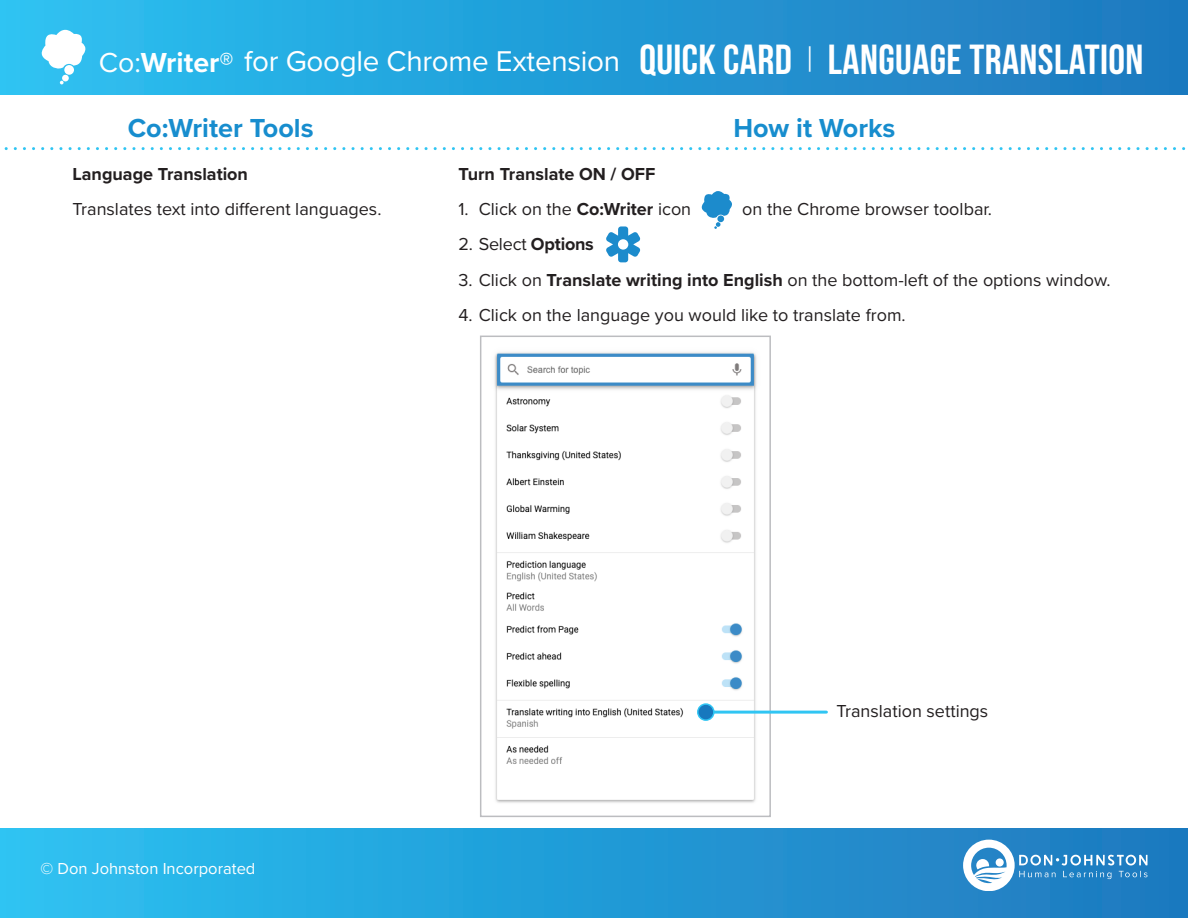
<style>
.page{position:relative;width:1188px;height:918px;background:#fff}
.page>*{position:absolute;margin:0;border:0;box-sizing:border-box;transform-origin:0 0}
.t1{font:42px "Bebas Neue";letter-spacing:.01em;color:#fff}
.t2{font:700 27px "Proxima Nova";color:#178dce}
.Body_Text{font:18px "Proxima Nova";color:#231f20}
.Body_Text-2{font:700 18px "Proxima Nova";color:#231f20}
.Numbered_List{font:700 18px "Proxima Nova";color:#231f20}
.t3{font:16.5px "Proxima Nova";color:#fff}
.s1{font-family:"Proxima Nova";font-size:28.5px}
.s2{font-family:"Proxima Nova";font-weight:700;font-size:28.5px}
.s3{font-family:"Proxima Nova";font-size:29.7px}
.s4{font-family:"Proxima Nova";font-weight:300;font-size:36px}
.s5{font-weight:700}
</style>
<div class="page">
<div style="left:0;top:0;width:1188px;height:95px;background:linear-gradient(to right,#2bc1f1,#1d77bd)"></div>
<div style="left:0;top:829px;width:1188px;height:89px;background:linear-gradient(to right,#2bc1f1,#1d77bd)"></div>
<svg style="left:41px;top:30px;width:45px;height:40px"></svg>
<div style="left:64px;top:65px;width:10px;height:10px;background:#fff;border-radius:50%"></div>
<div style="left:62px;top:75px;width:7px;height:6px;background:#fff;border-radius:50%"></div>
<svg style="left:60px;top:81px;width:4px;height:3px"></svg>
<svg style="left:963px;top:840px;width:184px;height:51px"></svg>
<svg style="left:4px;top:147px;width:1182px;height:3px"></svg>
<svg style="left:480px;top:335px;width:292px;height:482px"></svg>
<hr style="left:706px;top:711px;width:120px;height:3px;background:#30c5f3">
<div style="left:698px;top:704px;width:16px;height:16px;background:#1778be;border-radius:50%"></div>
<div style="left:697px;top:703px;width:18px;height:18px;border:2px solid #30c5f3;border-radius:50%"></div>
<svg style="left:702px;top:191px;width:30px;height:38px"></svg>
<svg style="left:606px;top:226px;width:34px;height:36px"></svg>
<h1 class="t1" style="left:99px;top:37px;width:1046px"><span class="s1">Co:</span><span class="s2">Writer®</span> <span class="s3">for Google Chrome Extension</span> QUICK CARD <span class="s4">|</span> LANGUAGE TRANSLATION</h1>
<p class="t2" style="left:128px;top:108px;width:187px">Co:Writer Tools</p>
<p class="t2" style="left:733px;top:108px;width:163px">How it Works</p>
<p class="Body_Text-2" style="left:73px;top:161px;width:177px">Language Translation</p>
<p class="Body_Text" style="left:73px;top:196px;width:310px">Translates text into different languages.</p>
<p class="Numbered_List" style="left:458px;top:161px;width:199px">Turn Translate ON / OFF</p>
<p class="Body_Text" style="left:458px;top:196px;width:234px">1. Click on the <span class="s5">Co:Writer</span> icon</p>
<p class="Body_Text" style="left:742px;top:196px;width:251px">on the Chrome browser toolbar.</p>
<p class="Body_Text" style="left:458px;top:231px;width:137px">2. Select <span class="s5">Options</span></p>
<p class="Body_Text" style="left:458px;top:266px;width:654px">3. Click on <span class="s5">Translate writing into English</span> on the bottom-left of the options window.</p>
<p class="Body_Text" style="left:458px;top:301px;width:449px">4. Click on the language you would like to translate from.</p>
<p class="t3" style="left:40px;top:856px;width:216px">© Don Johnston Incorporated</p>
<p class="Body_Text" style="left:836px;top:698px;width:153px">Translation settings</p>
</div>
